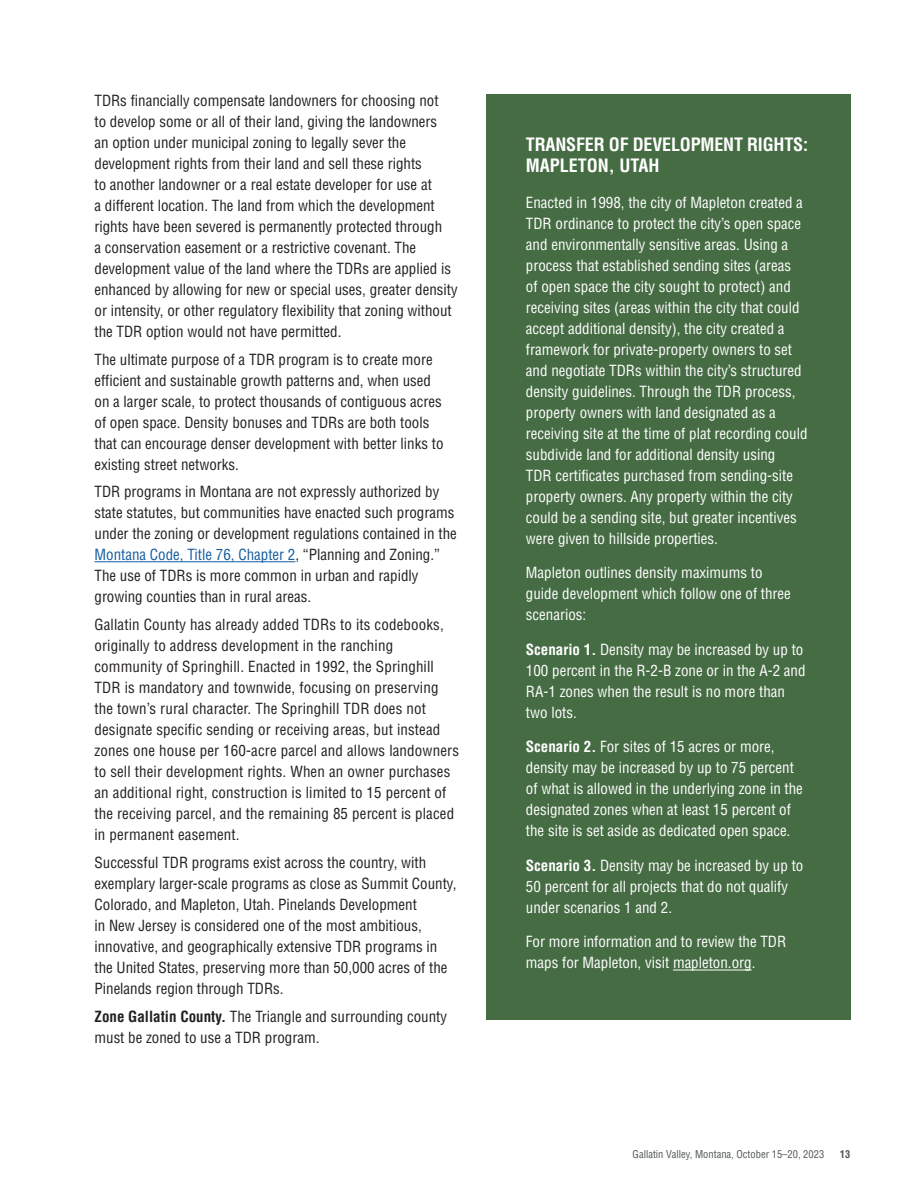
<style>
.page{position:relative;width:918px;height:1188px;background:#fff}
.page>*{position:absolute;margin:0;border:0;box-sizing:border-box;transform-origin:0 0}
.Cashiers_body_text{font:700 condensed 18px/21px "Helvetica";letter-spacing:-.01em;color:#fff}
.Cashiers_body_text_last_paragraph{font:condensed 15px/21px "Helvetica";color:#231f20}
.Cashiers_body_text_last_paragraph-2{font:condensed 15px/21px "Helvetica";color:#fff}
.t1{font:condensed 10.5px "Helvetica";color:#525758}
.t2{font:700 condensed 10.5px "Helvetica";color:#525758}
.s1{color:#175d9e}
.s2{font-weight:700}
</style>
<div class="page">
<hr style="left:94px;top:561px;width:201px;height:1px;background:#175d9e">
<div style="left:486px;top:94px;width:364px;height:926px;background:#466c44"></div>
<hr style="left:673px;top:970px;width:79px;height:1px;background:#fff">
<p class="Cashiers_body_text_last_paragraph" style="left:94px;top:90px;width:365px">TDRs financially compensate landowners for choosing not<br>to develop some or all of their land, giving the landowners<br>an option under municipal zoning to legally sever the development rights from their land and sell these rights<br>to another landowner or a real estate developer for use at<br>a different location. The land from which the development rights have been severed is permanently protected through<br>a conservation easement or a restrictive covenant. The development value of the land where the TDRs are applied is enhanced by allowing for new or special uses, greater density or intensity, or other regulatory flexibility that zoning without the TDR option would not have permitted.</p>
<p class="Cashiers_body_text_last_paragraph" style="left:94px;top:348px;width:351px">The ultimate purpose of a TDR program is to create more efficient and sustainable growth patterns and, when used on a larger scale, to protect thousands of contiguous acres of open space. Density bonuses and TDRs are both tools that can encourage denser development with better links to existing street networks.</p>
<p class="Cashiers_body_text_last_paragraph" style="left:94px;top:481px;width:364px">TDR programs in Montana are not expressly authorized by state statutes, but communities have enacted such programs under the zoning or development regulations contained in the <span class="s1">Montana Code, Title 76, Chapter 2</span>, “Planning and Zoning.” The use of TDRs is more common in urban and rapidly growing counties than in rural areas.</p>
<p class="Cashiers_body_text_last_paragraph" style="left:94px;top:614px;width:366px">Gallatin County has already added TDRs to its codebooks, originally to address development in the ranching community of Springhill. Enacted in 1992, the Springhill TDR is mandatory and townwide, focusing on preserving the town’s rural character. The Springhill TDR does not designate specific sending or receiving areas, but instead zones one house per 160-acre parcel and allows landowners to sell their development rights. When an owner purchases an additional right, construction is limited to 15 percent of the receiving parcel, and the remaining 85 percent is placed in permanent easement.</p>
<p class="Cashiers_body_text_last_paragraph" style="left:94px;top:852px;width:364px">Successful TDR programs exist across the country, with exemplary larger-scale programs as close as Summit County, Colorado, and Mapleton, Utah. Pinelands Development<br>in New Jersey is considered one of the most ambitious, innovative, and geographically extensive TDR programs in the United States, preserving more than 50,000 acres of the Pinelands region through TDRs.</p>
<p class="Cashiers_body_text_last_paragraph" style="left:94px;top:1005px;width:354px"><span class="s2">Zone Gallatin County.</span> The Triangle and surrounding county must be zoned to use a TDR program.</p>
<p class="Cashiers_body_text" style="left:526px;top:133px;width:284px">TRANSFER OF DEVELOPMENT RIGHTS:<br>MAPLETON, UTAH</p>
<p class="Cashiers_body_text_last_paragraph-2" style="left:526px;top:192px;width:283px">Enacted in 1998, the city of Mapleton created a TDR ordinance to protect the city’s open space and environmentally sensitive areas. Using a process that established sending sites (areas<br>of open space the city sought to protect) and receiving sites (areas within the city that could accept additional density), the city created a framework for private-property owners to set and negotiate TDRs within the city’s structured density guidelines. Through the TDR process, property owners with land designated as a receiving site at the time of plat recording could subdivide land for additional density using<br>TDR certificates purchased from sending-site property owners. Any property within the city could be a sending site, but greater incentives were given to hillside properties.</p>
<p class="Cashiers_body_text_last_paragraph-2" style="left:526px;top:562px;width:266px">Mapleton outlines density maximums to guide development which follow one of three scenarios:</p>
<p class="Cashiers_body_text_last_paragraph-2" style="left:526px;top:639px;width:281px"><span class="s2">Scenario 1.</span> Density may be increased by up to 100 percent in the R-2-B zone or in the A-2 and RA-1 zones when the result is no more than two lots.</p>
<p class="Cashiers_body_text_last_paragraph-2" style="left:526px;top:736px;width:279px"><span class="s2">Scenario 2.</span> For sites of 15 acres or more, density may be increased by up to 75 percent of what is allowed in the underlying zone in the designated zones when at least 15 percent of the site is set aside as dedicated open space.</p>
<p class="Cashiers_body_text_last_paragraph-2" style="left:526px;top:855px;width:279px"><span class="s2">Scenario 3.</span> Density may be increased by up to<br>50 percent for all projects that do not qualify under scenarios 1 and 2.</p>
<p class="Cashiers_body_text_last_paragraph-2" style="left:526px;top:931px;width:262px">For more information and to review the TDR maps for Mapleton, visit mapleton.org.</p>
<p class="t1" style="left:633px;top:1148px;width:193px">Gallatin Valley, Montana, October 15–20, 2023</p>
<p class="t2" style="left:840px;top:1148px;width:12px">13</p>
</div>
